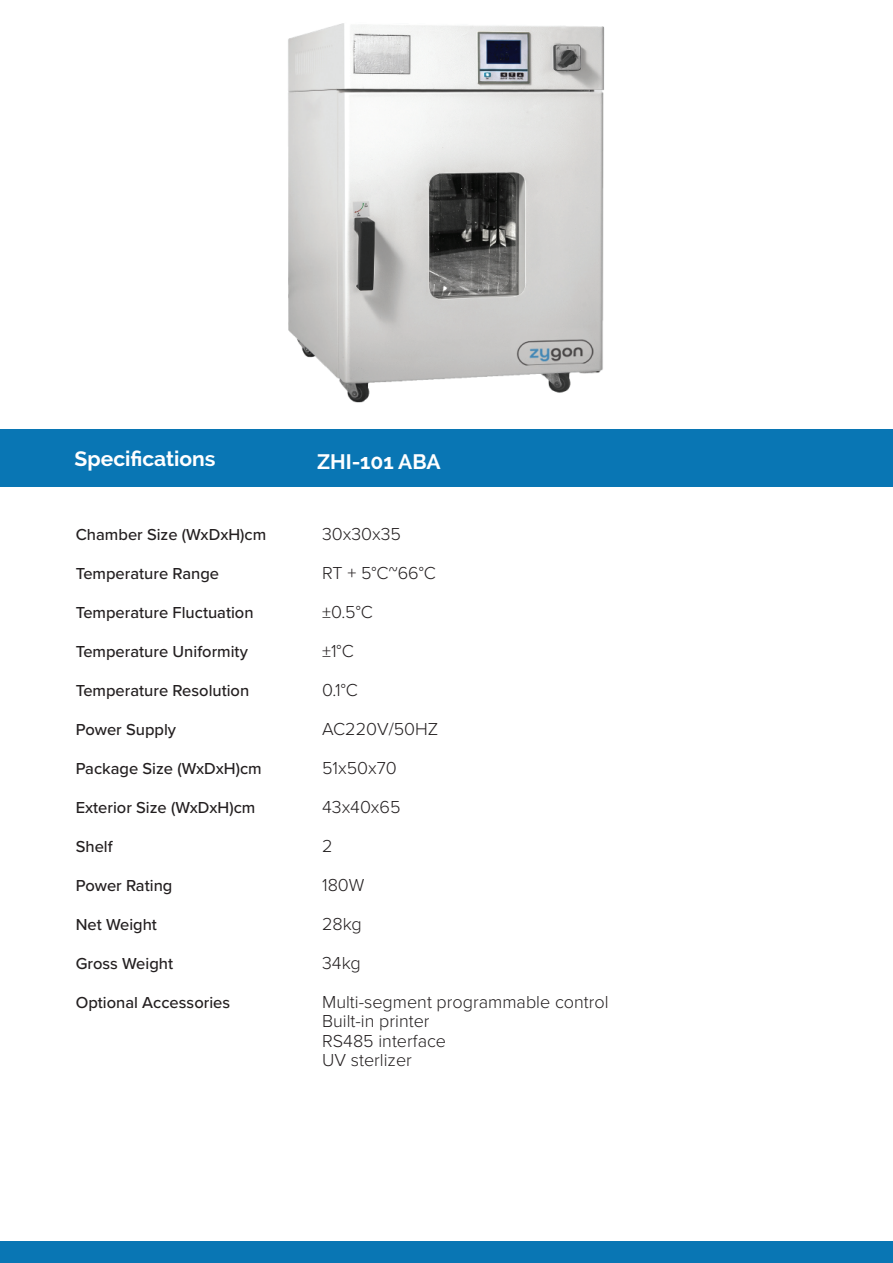
<style>
.page{position:relative;width:893px;height:1263px;background:#fff}
.page>*{position:absolute;margin:0;border:0;box-sizing:border-box;transform-origin:0 0}
.t1{font:700 21px "Raleway";color:#fff}
.t2{font:300 18px/39px "Proxima Nova";color:#231f20}
.t3{font:500 16.5px "Proxima Nova";color:#231f20}
</style>
<div class="page">
<img style="left:288px;top:23px;width:317px;height:380px">
<div style="left:0;top:1242px;width:893px;height:21px;background:#0976b4"></div>
<div style="left:0;top:429px;width:893px;height:58px;background:#0976b4"></div>
<p class="t1" style="left:75px;top:446px;width:143px">Specifications</p>
<p class="t1" style="left:317px;top:450px;width:125px">ZHI-101 ABA</p>
<p class="t3" style="left:76px;top:522px;width:192px">Chamber Size (WxDxH)cm</p>
<p class="t3" style="left:76px;top:561px;width:145px">Temperature Range</p>
<p class="t3" style="left:76px;top:600px;width:179px">Temperature Fluctuation</p>
<p class="t3" style="left:76px;top:639px;width:174px">Temperature Uniformity</p>
<p class="t3" style="left:76px;top:678px;width:175px">Temperature Resolution</p>
<p class="t3" style="left:76px;top:717px;width:102px">Power Supply</p>
<p class="t3" style="left:76px;top:756px;width:188px">Package Size (WxDxH)cm</p>
<p class="t3" style="left:76px;top:795px;width:181px">Exterior Size (WxDxH)cm</p>
<p class="t3" style="left:76px;top:834px;width:38px">Shelf</p>
<p class="t3" style="left:76px;top:873px;width:98px">Power Rating</p>
<p class="t3" style="left:76px;top:912px;width:83px">Net Weight</p>
<p class="t3" style="left:76px;top:951px;width:99px">Gross Weight</p>
<p class="t3" style="left:76px;top:990px;width:156px">Optional Accessories</p>
<p class="t2" style="left:322px;top:513px;width:288px">30x30x35<br>RT + 5°C~66°C<br>±0.5°C<br>±1°C<br>0.1°C<br>AC220V/50HZ<br>51x50x70<br>43x40x65<br>2<br>180W<br>28kg<br>34kg<br>Multi-segment programmable control</p>
<p class="t2" style="left:322px;top:1010px;width:125px;line-height:19.5px">Built-in printer<br>RS485 interface<br>UV sterlizer</p>
</div>
